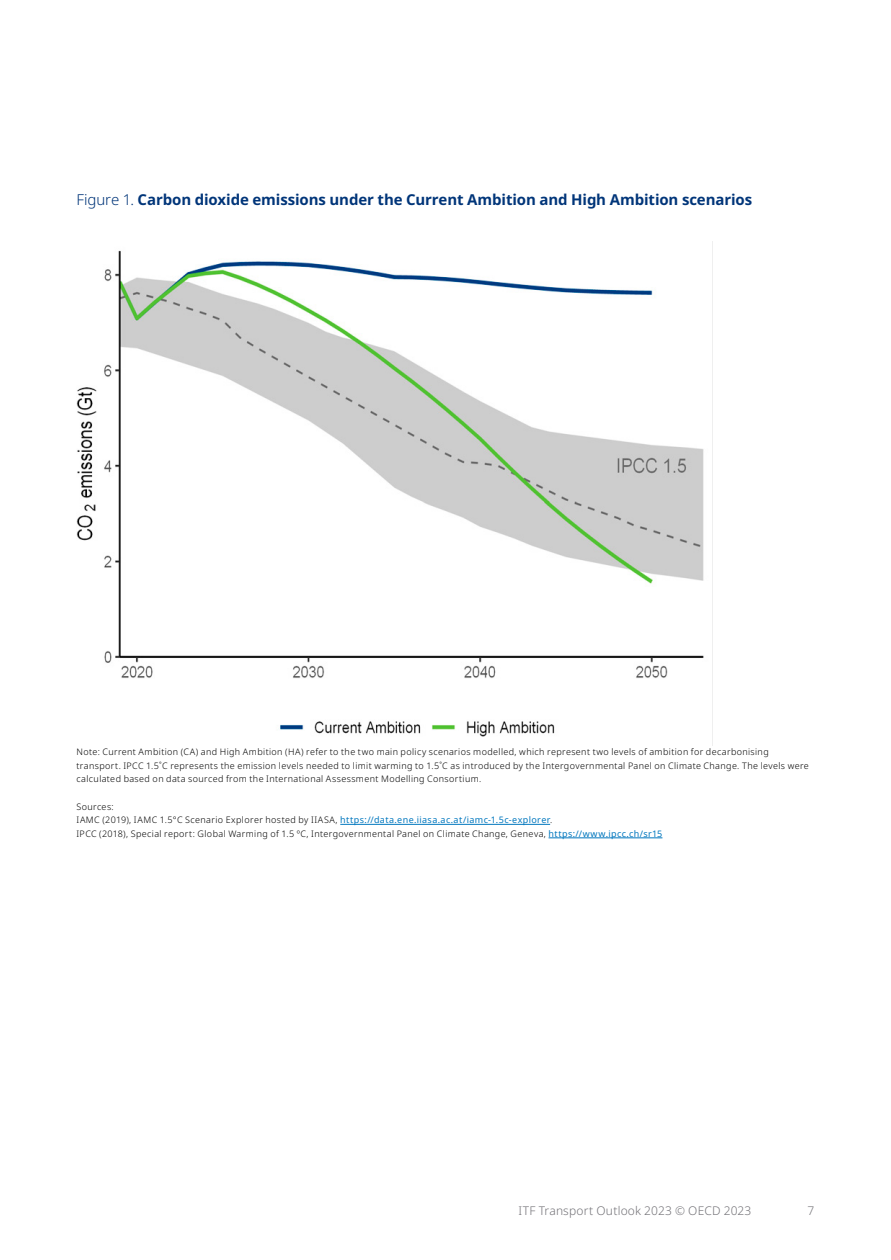
<style>
.page{position:relative;width:891px;height:1260px;background:#fff}
.page>*{position:absolute;margin:0;border:0;box-sizing:border-box;transform-origin:0 0}
.Figure_-_Title{font:700 15px "Noto Sans";letter-spacing:-.005em;color:#003579}
.t1{font:300 12px "Noto Sans";letter-spacing:.015em;color:#727176}
.Small_-_Left_-_Pos{font:300 9px/13.5px "Noto Sans";letter-spacing:.04em;color:#000}
.s1{font-weight:300}
.s2{font-weight:400;color:#0077be}
</style>
<div class="page">
<img style="left:76px;top:241px;width:637px;height:505px">
<hr style="left:340px;top:824px;width:210px;height:1px;background:#0077be">
<hr style="left:549px;top:838px;width:113px;height:1px;background:#0077be">
<p class="Figure_-_Title" style="left:76px;top:189px;width:677px"><span class="s1">Figure 1.</span> Carbon dioxide emissions under the Current Ambition and High Ambition scenarios</p>
<p class="Small_-_Left_-_Pos" style="left:76px;top:746px;width:734px">Note: Current Ambition (CA) and High Ambition (HA) refer to the two main policy scenarios modelled, which represent two levels of ambition for decarbonising transport. IPCC 1.5˚C represents the emission levels needed to limit warming to 1.5˚C as introduced by the Intergovernmental Panel on Climate Change. The levels were calculated based on data sourced from the International Assessment Modelling Consortium.</p>
<p class="Small_-_Left_-_Pos" style="left:76px;top:800px;width:587px">Sources:<br>IAMC (2019), IAMC 1.5°C Scenario Explorer hosted by IIASA, <span class="s2">https://data.ene.iiasa.ac.at/iamc-1.5c-explorer</span>.<br>IPCC (2018), Special report: Global Warming of 1.5 ºC, Intergovernmental Panel on Climate Change, Geneva, <span class="s2">https://www.ipcc.ch/sr15</span></p>
<h2 class="t1" style="left:518px;top:1202px;width:235px">ITF Transport Outlook 2023 © OECD 2023</h2>
<h2 class="t1" style="left:808px;top:1202px;width:8px">7</h2>
</div>
